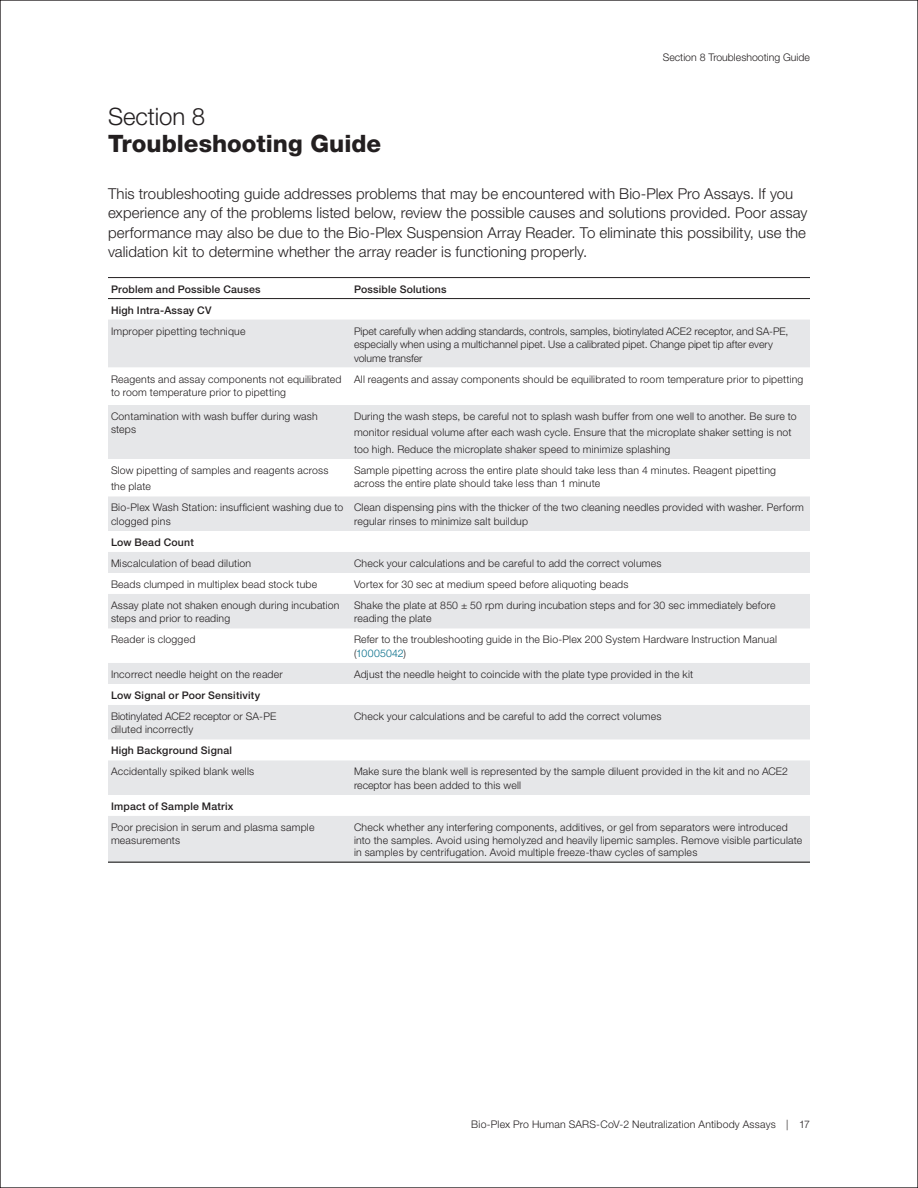
<style>
.page{position:relative;width:918px;height:1188px;background:#fff}
.page>*{position:absolute;margin:0;border:0;box-sizing:border-box;transform-origin:0 0}
.t1{font:800 24px "Helvetica Neue LT Std";color:#231f20}
.t2{font:300 24px "Helvetica Neue LT Std";letter-spacing:-.005em;color:#231f20}
.t3{font:300 15px/19.5px "Helvetica Neue LT Std";letter-spacing:.005em;color:#231f20}
.t4{font:300 10.5px/13.5px "Helvetica Neue LT Std";letter-spacing:.02em;color:#231f20}
.t5{font:300 10.5px/13.5px "Helvetica Neue LT Std";color:#231f20}
.t6{font:500 10.5px "Helvetica Neue LT Std";letter-spacing:.02em;color:#231f20}
.s1{color:#006b87}
</style>
<div class="page">
<div style="left:108px;top:320px;width:702px;height:47px;background:#e6e7e9"></div>
<div style="left:108px;top:405px;width:702px;height:54px;background:#e6e7e9"></div>
<svg style="left:108px;top:496px;width:702px;height:366px;fill:#e6e7e9"></svg>
<div style="left:108px;top:552px;width:702px;height:21px;background:#e6e7e9"></div>
<hr style="left:108px;top:862px;width:243px;height:1px;background:#000">
<hr style="left:351px;top:862px;width:459px;height:1px;background:#000">
<hr style="left:108px;top:277px;width:243px;height:1px;background:#231f20">
<hr style="left:351px;top:277px;width:459px;height:1px;background:#231f20">
<hr style="left:108px;top:298px;width:243px;height:1px;background:#231f20">
<hr style="left:351px;top:298px;width:459px;height:1px;background:#231f20">
<p class="t5" style="left:663px;top:51px;width:149px">Section 8 Troubleshooting Guide</p>
<h1 class="t2" style="left:108px;top:102px;width:99px">Section 8</h1>
<h1 class="t1" style="left:108px;top:129px;width:275px">Troubleshooting Guide</h1>
<p class="t3" style="left:108px;top:183px;width:701px">This troubleshooting guide addresses problems that may be encountered with Bio-Plex Pro Assays. If you experience any of the problems listed below, review the possible causes and solutions provided. Poor assay performance may also be due to the Bio-Plex Suspension Array Reader. To eliminate this possibility, use the validation kit to determine whether the array reader is functioning properly.</p>
<p class="t6" style="left:111px;top:283px;width:151px">Problem and Possible Causes</p>
<p class="t6" style="left:354px;top:283px;width:94px">Possible Solutions</p>
<p class="t6" style="left:111px;top:304px;width:102px">High Intra-Assay CV</p>
<p class="t4" style="left:111px;top:324px;width:136px">Improper pipetting technique</p>
<p class="t5" style="left:354px;top:324px;width:436px">Pipet carefully when adding standards, controls, samples, biotinylated ACE2 receptor, and SA-PE, especially when using a multichannel pipet. Use a calibrated pipet. Change pipet tip after every volume transfer</p>
<p class="t4" style="left:111px;top:372px;width:232px">Reagents and assay components not equilibrated to room temperature prior to pipetting</p>
<p class="t4" style="left:354px;top:372px;width:451px">All reagents and assay components should be equilibrated to room temperature prior to pipetting</p>
<p class="t4" style="left:111px;top:409px;width:208px">Contamination with wash buffer during wash steps</p>
<p class="t4" style="left:354px;top:408px;width:444px;line-height:16.5px">During the wash steps, be careful not to splash wash buffer from one well to another. Be sure to monitor residual volume after each wash cycle. Ensure that the microplate shaker setting is not too high. Reduce the microplate shaker speed to minimize splashing</p>
<p class="t4" style="left:111px;top:462px;width:219px;line-height:16.5px">Slow pipetting of samples and reagents across the plate</p>
<p class="t4" style="left:354px;top:463px;width:424px">Sample pipetting across the entire plate should take less than 4 minutes. Reagent pipetting across the entire plate should take less than 1 minute</p>
<p class="t4" style="left:111px;top:501px;width:234px">Bio-Plex Wash Station: insufficient washing due to clogged pins</p>
<p class="t4" style="left:354px;top:501px;width:452px">Clean dispensing pins with the thicker of the two cleaning needles provided with washer. Perform regular rinses to minimize salt buildup</p>
<p class="t6" style="left:111px;top:536px;width:84px">Low Bead Count</p>
<p class="t4" style="left:111px;top:556px;width:142px">Miscalculation of bead dilution</p>
<p class="t4" style="left:354px;top:556px;width:309px">Check your calculations and be careful to add the correct volumes</p>
<p class="t4" style="left:111px;top:577px;width:208px">Beads clumped in multiplex bead stock tube</p>
<p class="t4" style="left:354px;top:577px;width:276px">Vortex for 30 sec at medium speed before aliquoting beads</p>
<p class="t4" style="left:111px;top:598px;width:230px">Assay plate not shaken enough during incubation steps and prior to reading</p>
<p class="t4" style="left:354px;top:598px;width:423px">Shake the plate at 850 ± 50 rpm during incubation steps and for 30 sec immediately before reading the plate</p>
<p class="t4" style="left:111px;top:633px;width:86px">Reader is clogged</p>
<p class="t4" style="left:354px;top:633px;width:425px">Refer to the troubleshooting guide in the Bio-Plex 200 System Hardware Instruction Manual (<span class="s1">10005042</span>)</p>
<p class="t4" style="left:111px;top:667px;width:173px">Incorrect needle height on the reader</p>
<p class="t4" style="left:354px;top:667px;width:341px">Adjust the needle height to coincide with the plate type provided in the kit</p>
<p class="t6" style="left:111px;top:689px;width:151px">Low Signal or Poor Sensitivity</p>
<p class="t4" style="left:111px;top:709px;width:167px">Biotinylated ACE2 receptor or SA-PE diluted incorrectly</p>
<p class="t4" style="left:354px;top:709px;width:309px">Check your calculations and be careful to add the correct volumes</p>
<p class="t6" style="left:111px;top:744px;width:123px">High Background Signal</p>
<p class="t4" style="left:111px;top:765px;width:145px">Accidentally spiked blank wells</p>
<p class="t4" style="left:354px;top:765px;width:436px">Make sure the blank well is represented by the sample diluent provided in the kit and no ACE2 receptor has been added to this well</p>
<p class="t6" style="left:111px;top:800px;width:124px">Impact of Sample Matrix</p>
<p class="t4" style="left:111px;top:821px;width:205px;line-height:12.6px">Poor precision in serum and plasma sample measurements</p>
<p class="t4" style="left:354px;top:821px;width:450px;line-height:12.6px">Check whether any interfering components, additives, or gel from separators were introduced into the samples. Avoid using hemolyzed and heavily lipemic samples. Remove visible particulate in samples by centrifugation. Avoid multiple freeze-thaw cycles of samples</p>
<p class="t4" style="left:471px;top:1117px;width:340px">Bio-Plex Pro Human SARS-CoV-2 Neutralization Antibody Assays | 17</p>
</div>
